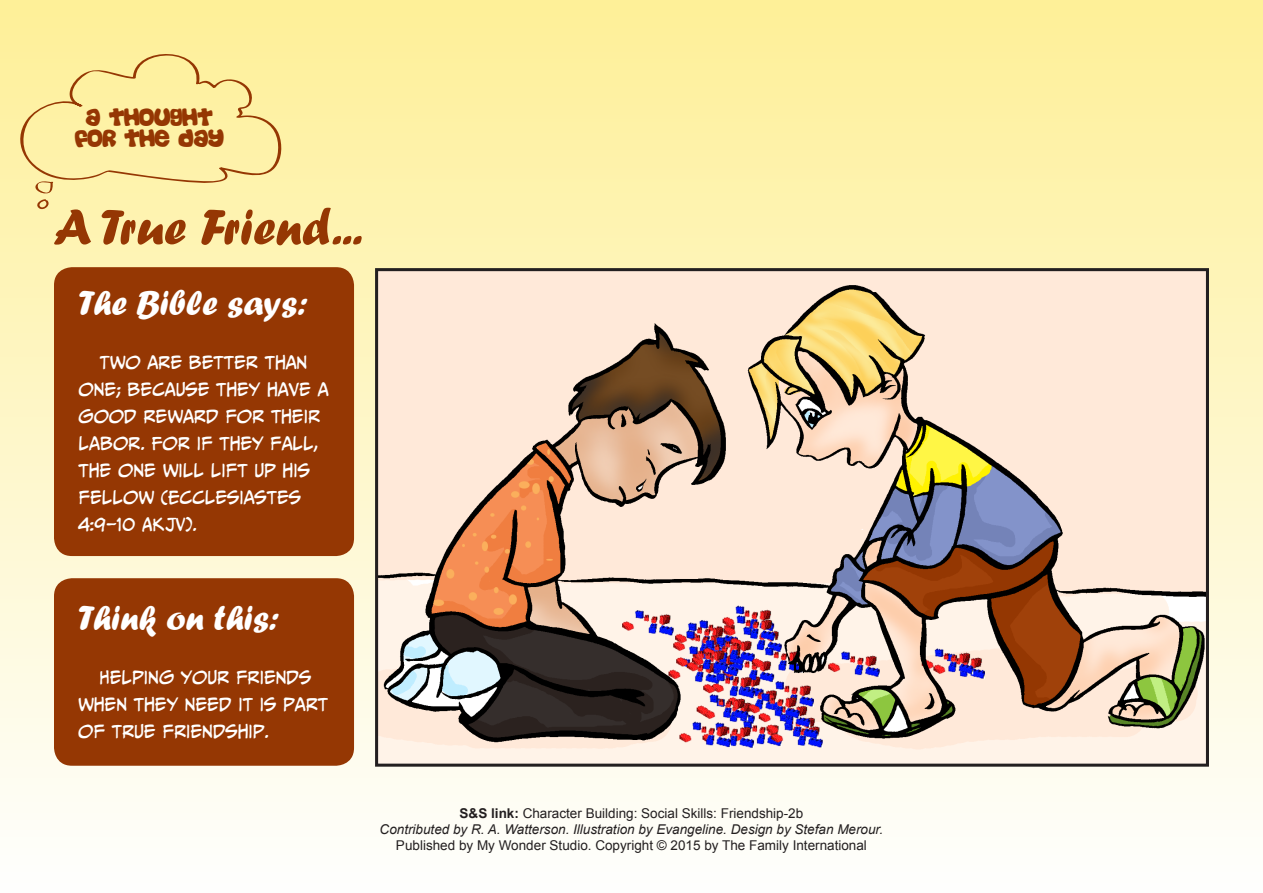
<style>
.page{position:relative;width:1263px;height:893px;background:#fff}
.page>*{position:absolute;margin:0;border:0;box-sizing:border-box;transform-origin:0 0}
.t1{font:51.9px "Forte";color:#953703}
.t2{font:36px "Forte";color:#fff}
.t3{font:17.7px/21.3px "Casual";color:#953703;text-align:center}
.t4{font:16.5px/27px "CC Meanwhile";color:#fff}
.t5{font:13.5px "Arial";color:#231f20}
.t6{font:italic 13.5px "Arial";color:#231f20}
.s1{font-weight:700}
</style>
<div class="page">
<div style="left:0;top:0;width:1263px;height:893px;background:linear-gradient(to bottom,#feef97,#fefefd)"></div>
<div style="left:54px;top:267px;width:300px;height:289px;background:#953703;border-radius:18px"></div>
<div style="left:54px;top:578px;width:300px;height:188px;background:#953703;border-radius:18px"></div>
<svg style="left:11px;top:44px;width:272px;height:167px;background:#faeba0"></svg>
<img style="left:379px;top:272px;width:826px;height:491px">
<div style="left:375px;top:268px;width:834px;height:499px;border:3px solid #231f20"></div>
<p class="t3" style="left:75px;top:107px;width:150px">A THOUGHT<br>FOR THE DAY</p>
<p class="t1" style="left:53px;top:197px;width:310px">A True Friend...</p>
<p class="t2" style="left:79px;top:282px;width:231px">The Bible says:</p>
<p class="t4" style="left:79px;top:350px;width:252px;text-indent:21px">TWO ARE BETTER THAN<br>ONE; BECAUSE THEY HAVE A<br>GOOD REWARD FOR THEIR<br>LABOR. FOR IF THEY FALL,<br>THE ONE WILL LIFT UP HIS<br>FELLOW (ECCLESIASTES<br>4:9–10 AKJV).</p>
<p class="t2" style="left:78px;top:597px;width:203px">Think on this:</p>
<p class="t4" style="left:78px;top:665px;width:251px;text-indent:21px">HELPING YOUR FRIENDS<br>WHEN THEY NEED IT IS PART<br>OF TRUE FRIENDSHIP.</p>
<p class="t5" style="left:460px;top:804px;width:345px"><span class="s1">S&amp;S link:</span> Character Building: Social Skills: Friendship-2b</p>
<p class="t6" style="left:380px;top:821px;width:505px">Contributed by R. A. Watterson. Illustration by Evangeline. Design by Stefan Merour.</p>
<p class="t5" style="left:396px;top:837px;width:472px">Published by My Wonder Studio. Copyright © 2015 by The Family International</p>
</div>
